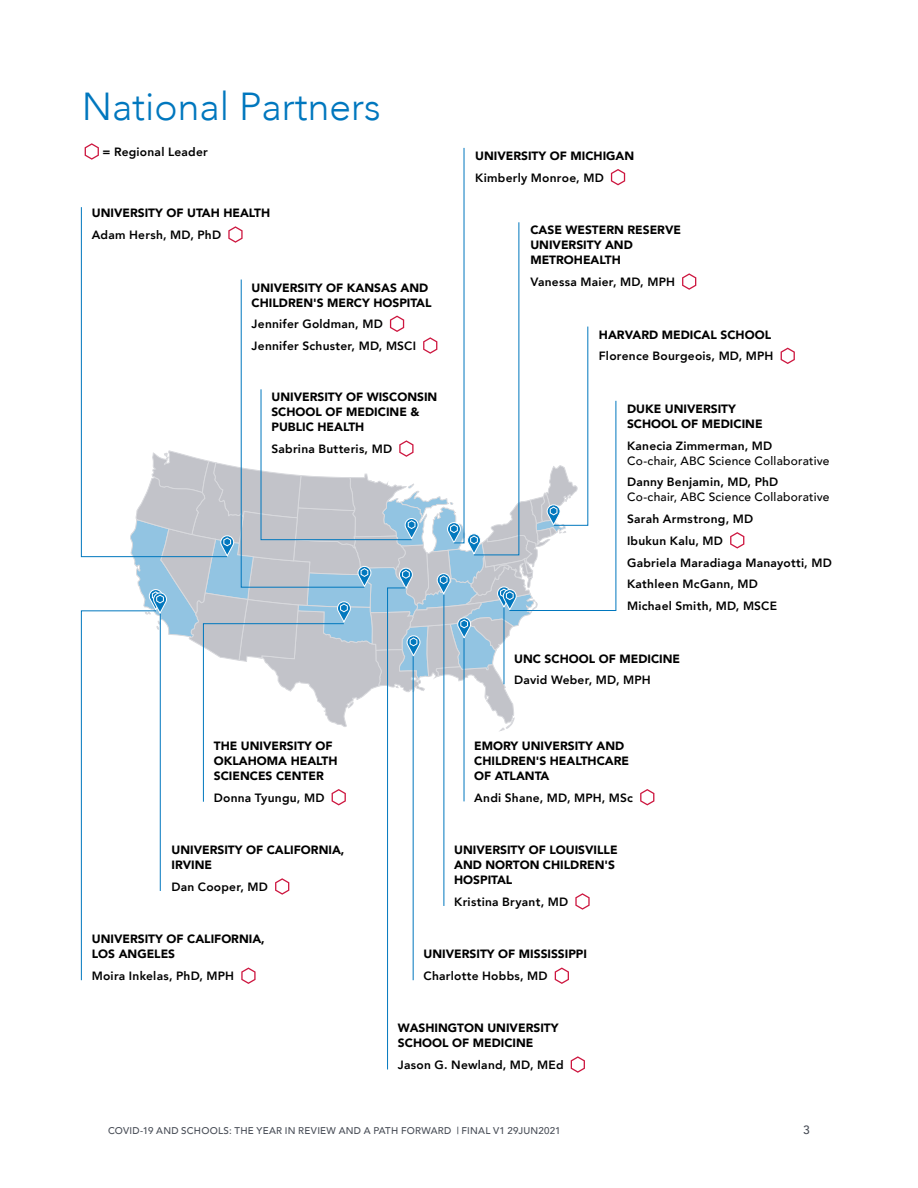
<style>
.page{position:relative;width:918px;height:1188px;background:#fff}
.page>*{position:absolute;margin:0;border:0;box-sizing:border-box;transform-origin:0 0}
.Chapter_-_Not_in_TOC{font:300 39px "Avenir";color:#0077be}
.Partner_Location{font:900 12px/15px "Avenir";color:#000}
.Partner_Name{font:800 12px "Avenir";letter-spacing:.02em;color:#000}
.Partner_Affiliation{font:500 12px "Avenir";letter-spacing:.02em;color:#000}
.t1{font:500 12px "Avenir";color:#474c55}
.t2{font:500 9.75px "Avenir";letter-spacing:.025em;color:#474c55}
</style>
<div class="page">
<svg style="left:730px;top:532px;width:14px;height:17px"></svg>
<svg style="left:640px;top:789px;width:14px;height:16px"></svg>
<svg style="left:781px;top:348px;width:14px;height:16px"></svg>
<svg style="left:682px;top:273px;width:14px;height:17px"></svg>
<svg style="left:81px;top:143px;width:544px;height:930px"></svg>
<hr style="left:504px;top:607px;width:1px;height:77px;background:#0077be">
<hr style="left:464px;top:638px;width:1px;height:163px;background:#0077be">
<hr style="left:444px;top:595px;width:1px;height:311px;background:#0077be">
<hr style="left:413px;top:656px;width:1px;height:324px;background:#0077be">
<hr style="left:160px;top:614px;width:1px;height:277px;background:#0077be">
<p class="Chapter_-_Not_in_TOC" style="left:82px;top:83px;width:301px">National Partners</p>
<p class="Partner_Name" style="left:102px;top:142px;width:107px">= Regional Leader</p>
<p class="Partner_Location" style="left:92px;top:205px;width:180px">UNIVERSITY OF UTAH HEALTH</p>
<p class="Partner_Name" style="left:92px;top:226px;width:131px">Adam Hersh, MD, PhD</p>
<p class="Partner_Location" style="left:252px;top:280px;width:181px">UNIVERSITY OF KANSAS AND<br>CHILDREN'S MERCY HOSPITAL</p>
<p class="Partner_Name" style="left:252px;top:315px;width:133px">Jennifer Goldman, MD</p>
<p class="Partner_Name" style="left:252px;top:337px;width:166px">Jennifer Schuster, MD, MSCI</p>
<p class="Partner_Location" style="left:271px;top:389px;width:167px">UNIVERSITY OF WISCONSIN<br>SCHOOL OF MEDICINE &amp;<br>PUBLIC HEALTH</p>
<p class="Partner_Name" style="left:271px;top:440px;width:122px">Sabrina Butteris, MD</p>
<p class="Partner_Location" style="left:475px;top:148px;width:161px">UNIVERSITY OF MICHIGAN</p>
<p class="Partner_Name" style="left:475px;top:168px;width:130px">Kimberly Monroe, MD</p>
<p class="Partner_Location" style="left:530px;top:222px;width:152px">CASE WESTERN RESERVE<br>UNIVERSITY AND<br>METROHEALTH</p>
<p class="Partner_Name" style="left:530px;top:273px;width:146px">Vanessa Maier, MD, MPH</p>
<p class="Partner_Location" style="left:599px;top:327px;width:174px">HARVARD MEDICAL SCHOOL</p>
<p class="Partner_Name" style="left:599px;top:347px;width:176px">Florence Bourgeois, MD, MPH</p>
<p class="Partner_Location" style="left:627px;top:401px;width:137px">DUKE UNIVERSITY<br>SCHOOL OF MEDICINE</p>
<p class="Partner_Name" style="left:627px;top:436px;width:147px">Kanecia Zimmerman, MD</p>
<p class="Partner_Affiliation" style="left:627px;top:450px;width:204px">Co-chair, ABC Science Collaborative</p>
<p class="Partner_Name" style="left:627px;top:473px;width:153px">Danny Benjamin, MD, PhD</p>
<p class="Partner_Affiliation" style="left:627px;top:487px;width:204px">Co-chair, ABC Science Collaborative</p>
<p class="Partner_Name" style="left:627px;top:510px;width:128px">Sarah Armstrong, MD</p>
<p class="Partner_Name" style="left:627px;top:531px;width:97px">Ibukun Kalu, MD</p>
<p class="Partner_Name" style="left:627px;top:553px;width:206px">Gabriela Maradiaga Manayotti, MD</p>
<p class="Partner_Name" style="left:627px;top:575px;width:132px">Kathleen McGann, MD</p>
<p class="Partner_Name" style="left:627px;top:597px;width:151px">Michael Smith, MD, MSCE</p>
<p class="Partner_Location" style="left:514px;top:651px;width:167px">UNC SCHOOL OF MEDICINE</p>
<p class="Partner_Name" style="left:514px;top:671px;width:138px">David Weber, MD, MPH</p>
<p class="Partner_Location" style="left:214px;top:738px;width:125px">THE UNIVERSITY OF<br>OKLAHOMA HEALTH<br>SCIENCES CENTER</p>
<p class="Partner_Name" style="left:214px;top:788px;width:112px">Donna Tyungu, MD</p>
<p class="Partner_Location" style="left:171px;top:842px;width:175px">UNIVERSITY OF CALIFORNIA,<br>IRVINE</p>
<p class="Partner_Name" style="left:171px;top:877px;width:98px">Dan Cooper, MD</p>
<p class="Partner_Location" style="left:474px;top:738px;width:156px">EMORY UNIVERSITY AND<br>CHILDREN'S HEALTHCARE<br>OF ATLANTA</p>
<p class="Partner_Name" style="left:474px;top:788px;width:160px">Andi Shane, MD, MPH, MSc</p>
<p class="Partner_Location" style="left:454px;top:842px;width:165px">UNIVERSITY OF LOUISVILLE<br>AND NORTON CHILDREN'S<br>HOSPITAL</p>
<p class="Partner_Name" style="left:454px;top:892px;width:116px">Kristina Bryant, MD</p>
<p class="Partner_Location" style="left:92px;top:931px;width:175px">UNIVERSITY OF CALIFORNIA,<br>LOS ANGELES</p>
<p class="Partner_Name" style="left:92px;top:967px;width:144px">Moira Inkelas, PhD, MPH</p>
<p class="Partner_Location" style="left:424px;top:946px;width:165px">UNIVERSITY OF MISSISSIPPI</p>
<p class="Partner_Name" style="left:424px;top:967px;width:126px">Charlotte Hobbs, MD</p>
<p class="Partner_Location" style="left:398px;top:1020px;width:162px">WASHINGTON UNIVERSITY<br>SCHOOL OF MEDICINE</p>
<p class="Partner_Name" style="left:398px;top:1056px;width:167px">Jason G. Newland, MD, MEd</p>
<p class="t2" style="left:108px;top:1122px;width:454px">COVID-19 AND SCHOOLS: THE YEAR IN REVIEW AND A PATH FORWARD | FINAL V1 29JUN2021</p>
<p class="t1" style="left:803px;top:1119px;width:8px">3</p>
</div>
